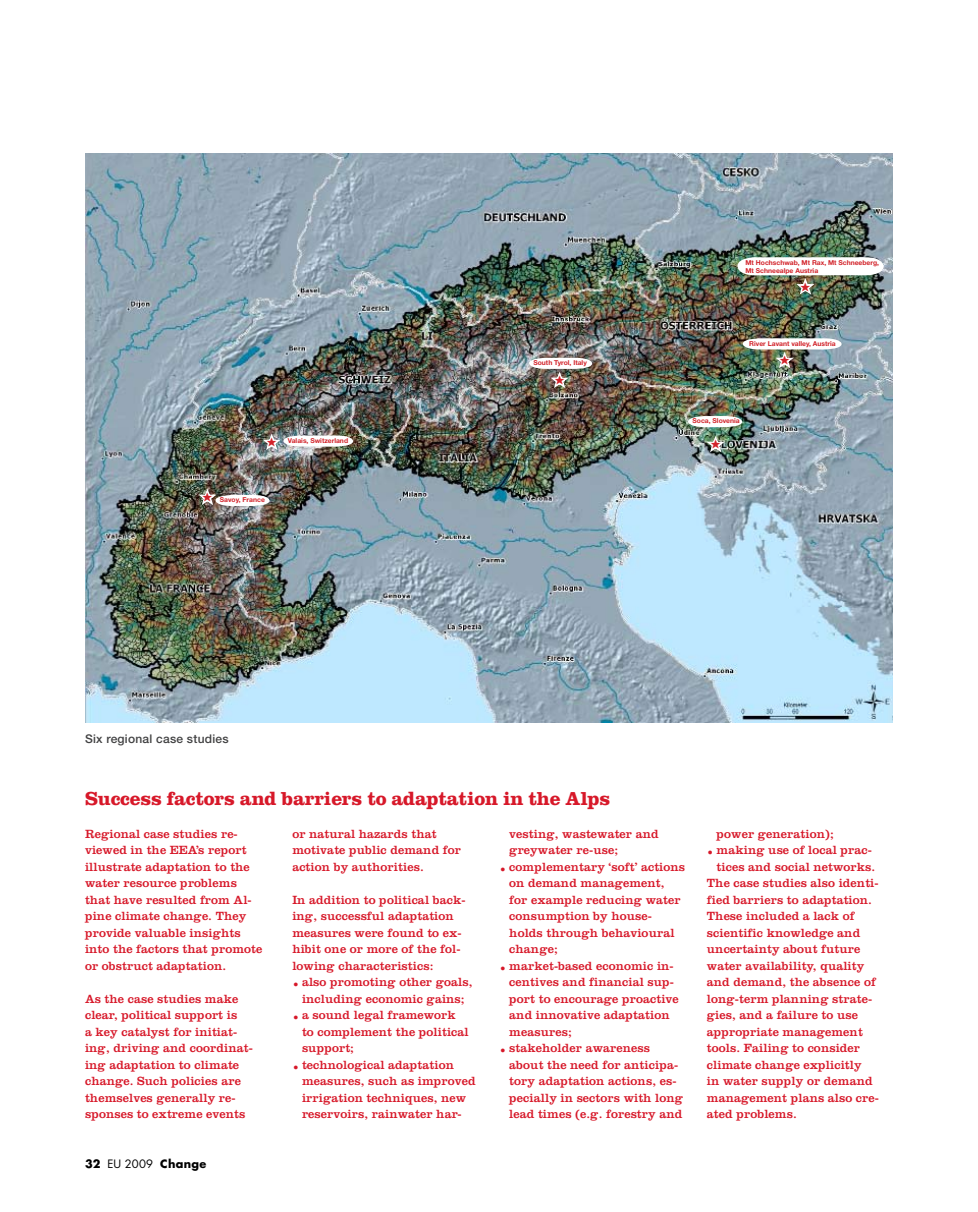
<style>
.page{position:relative;width:978px;height:1212px;background:#fff}
.page>*{position:absolute;margin:0;border:0;box-sizing:border-box;transform-origin:0 0}
.t1{font:700 19.5px "Clarendon LT Std";letter-spacing:-.01em;color:#d71829}
.t2{font:12.3px/16.5px "Clarendon LT Std";letter-spacing:.01em;color:#d71829}
.t3{font:500 12px "Helvetica Neue";letter-spacing:.02em;color:#414142}
.t4{font:11.25px "Futura";letter-spacing:.01em;color:#000}
.t5{font:700 11.25px "Futura";color:#000}
.t6{font:700 6.75px/8.1px "Helvetica Neue";color:#d2232a}
.s1{font-weight:700;font-size:22.5px}
.s2{font-weight:700}
</style>
<div class="page">
<img style="left:86px;top:153px;width:807px;height:569px">
<svg style="left:688px;top:416px;width:54px;height:11px"></svg>
<img style="left:194px;top:489px;width:76px;height:20px">
<img style="left:258px;top:434px;width:95px;height:20px">
<img style="left:529px;top:358px;width:63px;height:34px">
<svg style="left:702px;top:436px;width:27px;height:20px"></svg>
<img style="left:743px;top:338px;width:99px;height:34px">
<img style="left:737px;top:257px;width:147px;height:41px">
<p class="t6" style="left:745px;top:258px;width:135px">Mt Hochschwab, Mt Rax, Mt Schneeberg,<br>Mt Schneealpe Austria</p>
<p class="t6" style="left:220px;top:496px;width:47px">Savoy, France</p>
<p class="t6" style="left:288px;top:436px;width:62px">Valais, Switzerland</p>
<p class="t3" style="left:85px;top:732px;width:145px">Six regional case studies</p>
<p class="t6" style="left:533px;top:358px;width:55px">South Tyrol, Italy</p>
<p class="t6" style="left:749px;top:339px;width:88px">River Lavant valley, Austria</p>
<p class="t6" style="left:693px;top:417px;width:49px">Soca, Slovenia</p>
<h1 class="t1" style="left:85px;top:786px;width:527px">Success factors and barriers to adaptation in the Alps</h1>
<p class="t2" style="left:85px;top:825px;width:179px">Regional case studies re&shy;viewed in the EEA’s report illustrate adaptation to the water resource problems that have resulted from Al&shy;pine climate change. They provide valuable insights into the factors that promote or obstruct adaptation.</p>
<p class="t2" style="left:85px;top:990px;width:169px">As the case studies make clear, political support is<br>a key catalyst for initiat&shy;ing, driving and coordinat&shy;ing adaptation to climate change. Such policies are themselves generally re&shy;sponses to extreme events</p>
<p class="t2" style="left:509px;top:825px;width:151px">vesting, wastewater and</p>
<p class="t2" style="left:509px;top:842px;width:110px">greywater re-use;</p>
<p class="t2" style="left:500px;top:858px;width:187px"><span class="s1">.</span> complementary ‘soft’ actions</p>
<p class="t2" style="left:509px;top:875px;width:157px">on demand management,</p>
<p class="t2" style="left:509px;top:891px;width:173px">for example reducing water</p>
<p class="t2" style="left:509px;top:908px;width:144px">consumption by house-</p>
<p class="t2" style="left:509px;top:924px;width:167px">holds through behavioural</p>
<p class="t2" style="left:509px;top:941px;width:50px">change;</p>
<p class="t2" style="left:500px;top:957px;width:176px"><span class="s1">.</span> market-based economic in-</p>
<p class="t2" style="left:509px;top:974px;width:166px">centives and financial sup-</p>
<p class="t2" style="left:509px;top:990px;width:171px">port to encourage proactive</p>
<p class="t2" style="left:509px;top:1007px;width:162px">and innovative adaptation</p>
<p class="t2" style="left:509px;top:1023px;width:64px">measures;</p>
<p class="t2" style="left:500px;top:1040px;width:152px"><span class="s1">.</span> stakeholder awareness</p>
<p class="t2" style="left:509px;top:1056px;width:170px">about the need for anticipa-</p>
<p class="t2" style="left:509px;top:1073px;width:169px">tory adaptation actions, es-</p>
<p class="t2" style="left:509px;top:1089px;width:175px">pecially in sectors with long</p>
<p class="t2" style="left:509px;top:1106px;width:175px">lead times (e.g. forestry and</p>
<p class="t2" style="left:292px;top:825px;width:170px">or natural hazards that motivate public demand for action by authorities.</p>
<p class="t2" style="left:292px;top:891px;width:175px">In addition to political back-</p>
<p class="t2" style="left:292px;top:908px;width:163px">ing, successful adaptation</p>
<p class="t2" style="left:292px;top:924px;width:171px">measures were found to ex-</p>
<p class="t2" style="left:292px;top:941px;width:170px">hibit one or more of the fol-</p>
<p class="t2" style="left:292px;top:957px;width:143px">lowing characteristics:</p>
<p class="t2" style="left:292px;top:974px;width:182px"><span class="s1">.</span> also promoting other goals,</p>
<p class="t2" style="left:302px;top:990px;width:164px">including economic gains;</p>
<p class="t2" style="left:292px;top:1007px;width:165px"><span class="s1">.</span> a sound legal framework</p>
<p class="t2" style="left:302px;top:1023px;width:168px">to complement the political</p>
<p class="t2" style="left:302px;top:1040px;width:54px">support;</p>
<p class="t2" style="left:292px;top:1056px;width:163px"><span class="s1">.</span> technological adaptation</p>
<p class="t2" style="left:302px;top:1073px;width:175px">measures, such as improved</p>
<p class="t2" style="left:302px;top:1089px;width:166px">irrigation techniques, new</p>
<p class="t2" style="left:302px;top:1106px;width:161px">reservoirs, rainwater har-</p>
<p class="t5" style="left:85px;top:1156px;width:17px">32</p>
<p class="t4" style="left:107px;top:1156px;width:100px">EU 2009 <span class="s2">Change</span></p>
<p class="t2" style="left:717px;top:825px;width:119px">power generation);</p>
<p class="t2" style="left:707px;top:842px;width:167px"><span class="s1">.</span> making use of local prac-</p>
<p class="t2" style="left:717px;top:858px;width:160px">tices and social networks.</p>
<p class="t2" style="left:707px;top:875px;width:173px">The case studies also identi-</p>
<p class="t2" style="left:707px;top:891px;width:167px">fied barriers to adaptation.</p>
<p class="t2" style="left:707px;top:908px;width:149px">These included a lack of</p>
<p class="t2" style="left:707px;top:924px;width:155px">scientific knowledge and</p>
<p class="t2" style="left:707px;top:941px;width:155px">uncertainty about future</p>
<p class="t2" style="left:707px;top:957px;width:159px">water availability, quality</p>
<p class="t2" style="left:707px;top:974px;width:170px">and demand, the absence of</p>
<p class="t2" style="left:707px;top:990px;width:167px">long-term planning strate-</p>
<p class="t2" style="left:707px;top:1007px;width:153px">gies, and a failure to use</p>
<p class="t2" style="left:707px;top:1023px;width:157px">appropriate management</p>
<p class="t2" style="left:707px;top:1040px;width:155px">tools. Failing to consider</p>
<p class="t2" style="left:707px;top:1056px;width:156px">climate change explicitly</p>
<p class="t2" style="left:707px;top:1073px;width:167px">in water supply or demand</p>
<p class="t2" style="left:707px;top:1089px;width:174px">management plans also cre-</p>
<p class="t2" style="left:707px;top:1106px;width:91px">ated problems.</p>
</div>
